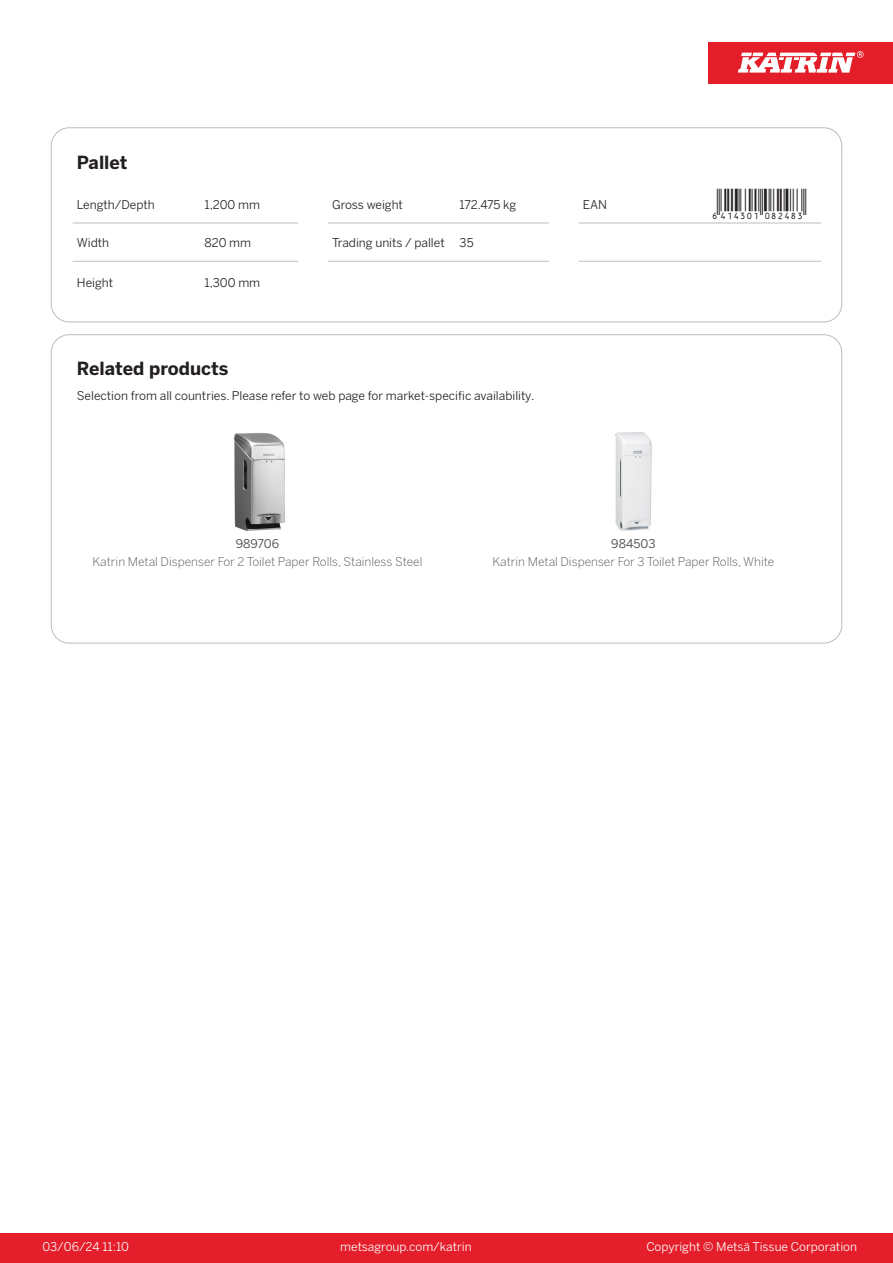
<style>
.page{position:relative;width:893px;height:1263px;background:#fff}
.page>*{position:absolute;margin:0;border:0;box-sizing:border-box;transform-origin:0 0}
.T_EAN{font:30px "Viisas EAN Matala";color:#231f20}
.T_TableHeader{font:700 18px "Benton Sans";color:#231f20}
.T_TableBody{font:12px "Benton Sans";color:#231f20}
.T_RelatedName{font:300 12px "Benton Sans";color:#57585a}
.t1{font:12px "Benton Sans";color:#fff}
.T_RelatedCode{font:12px "Benton Sans";color:#57585a}
</style>
<div class="page">
<div style="left:0;top:1233px;width:893px;height:30px;background:#e41e2b"></div>
<div style="left:708px;top:43px;width:185px;height:41px;background:#e31e28"></div>
<svg style="left:738px;top:51px;width:126px;height:22px"></svg>
<hr style="left:73px;top:223px;width:127px;height:1px;background:#bcbdc0">
<hr style="left:200px;top:223px;width:98px;height:1px;background:#bcbdc0">
<hr style="left:328px;top:223px;width:127px;height:1px;background:#bcbdc0">
<hr style="left:455px;top:223px;width:94px;height:1px;background:#bcbdc0">
<hr style="left:579px;top:223px;width:127px;height:1px;background:#bcbdc0">
<hr style="left:706px;top:223px;width:115px;height:1px;background:#bcbdc0">
<hr style="left:73px;top:261px;width:127px;height:1px;background:#bcbdc0">
<hr style="left:200px;top:261px;width:98px;height:1px;background:#bcbdc0">
<hr style="left:328px;top:261px;width:127px;height:1px;background:#bcbdc0">
<hr style="left:455px;top:261px;width:94px;height:1px;background:#bcbdc0">
<hr style="left:579px;top:261px;width:127px;height:1px;background:#bcbdc0">
<hr style="left:706px;top:261px;width:115px;height:1px;background:#bcbdc0">
<div style="left:51px;top:128px;width:791px;height:194px;border:1px solid #bcbdc0;border-radius:18px"></div>
<img style="left:234px;top:433px;width:51px;height:97px">
<img style="left:615px;top:433px;width:37px;height:97px">
<p class="T_TableHeader" style="left:77px;top:151px;width:52px">Pallet</p>
<p class="T_TableBody" style="left:77px;top:197px;width:79px">Length/Depth</p>
<p class="T_TableBody" style="left:204px;top:197px;width:57px">1,200 mm</p>
<p class="T_TableBody" style="left:332px;top:197px;width:72px">Gross weight</p>
<p class="T_TableBody" style="left:460px;top:197px;width:58px">172.475 kg</p>
<p class="T_TableBody" style="left:583px;top:197px;width:26px">EAN</p>
<p class="T_EAN" style="left:710px;top:188px;width:97px">*6414301082483*</p>
<p class="T_TableBody" style="left:77px;top:235px;width:34px">Width</p>
<p class="T_TableBody" style="left:204px;top:235px;width:48px">820 mm</p>
<p class="T_TableBody" style="left:332px;top:235px;width:114px">Trading units / pallet</p>
<p class="T_TableBody" style="left:460px;top:235px;width:16px">35</p>
<p class="T_TableBody" style="left:77px;top:276px;width:38px">Height</p>
<p class="T_TableBody" style="left:204px;top:276px;width:57px">1,300 mm</p>
<p class="T_TableHeader" style="left:77px;top:357px;width:153px">Related products</p>
<p class="T_TableBody" style="left:77px;top:388px;width:459px">Selection from all countries. Please refer to web page for market-specific availability.</p>
<p class="T_RelatedCode" style="left:236px;top:537px;width:45px">989706</p>
<p class="T_RelatedCode" style="left:611px;top:537px;width:46px">984503</p>
<p class="T_RelatedName" style="left:92px;top:555px;width:331px">Katrin Metal Dispenser For 2 Toilet Paper Rolls, Stainless Steel</p>
<p class="T_RelatedName" style="left:492px;top:555px;width:283px">Katrin Metal Dispenser For 3 Toilet Paper Rolls, White</p>
<p class="t1" style="left:43px;top:1239px;width:88px">03/06/24 11:10</p>
<p class="t1" style="left:340px;top:1239px;width:133px">metsagroup.com/katrin</p>
<p class="t1" style="left:646px;top:1239px;width:212px">Copyright © Metsä Tissue Corporation</p>
</div>
